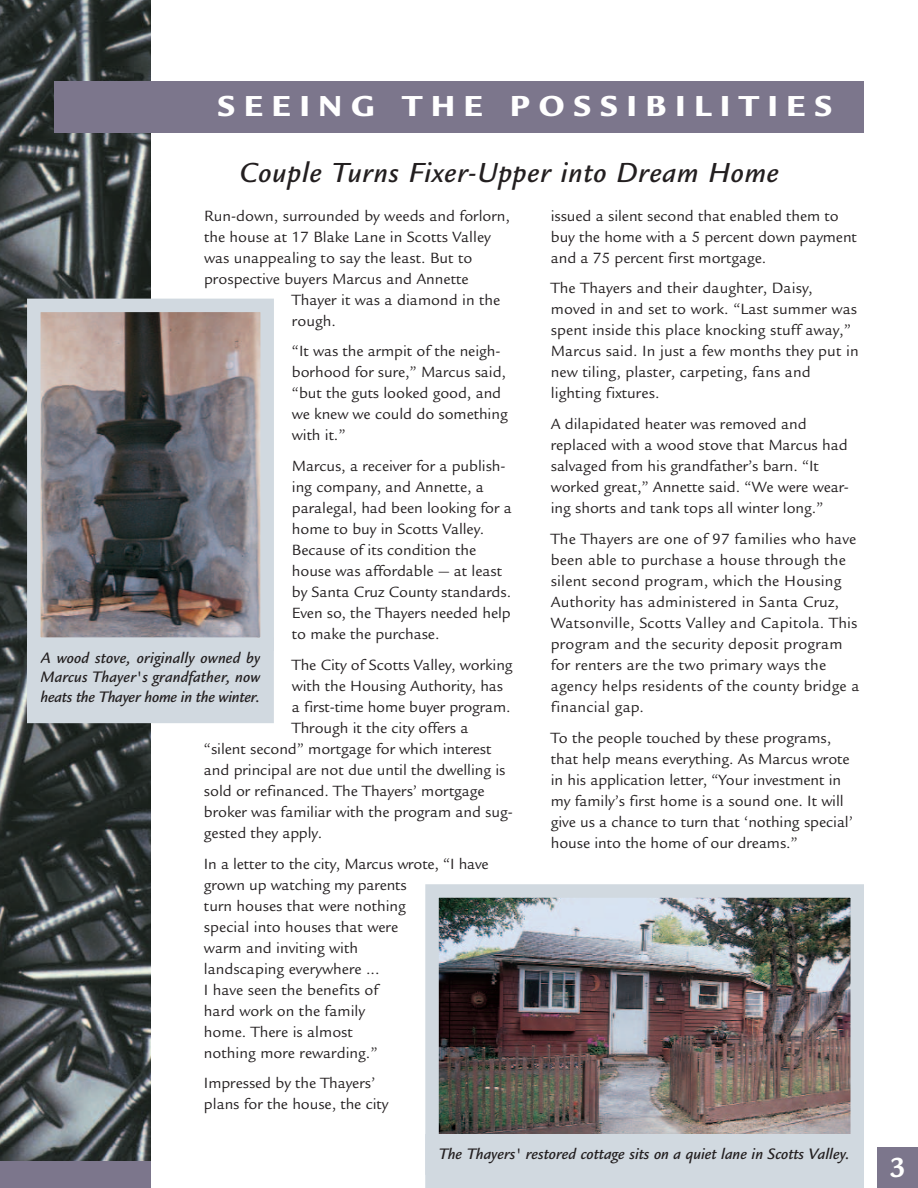
<style>
.page{position:relative;width:918px;height:1188px;background:#fff}
.page>*{position:absolute;margin:0;border:0;box-sizing:border-box;transform-origin:0 0}
.t1{font:900 31.5px "Legacy Sans";letter-spacing:.285em;color:#fff}
.t2{font:italic 500 30px "Legacy Sans";letter-spacing:.025em;color:#231f20}
.t3{font:700 30px "Legacy Sans";color:#fff}
.t4{font:italic 500 16.5px/19.5px "Legacy Sans";color:#231f20;text-align:justify}
.t5{font:16.2px/21px "Legacy Sans";letter-spacing:-.005em;color:#231f20}
</style>
<div class="page">
<div style="left:878px;top:1148px;width:40px;height:40px;background:#7c768c"></div>
<img style="left:0;top:0;width:151px;height:1161px">
<div style="left:54px;top:81px;width:810px;height:51px;background:#7c768c"></div>
<div style="left:0;top:1161px;width:151px;height:27px;background:#7c768c"></div>
<img style="left:440px;top:899px;width:409px;height:235px">
<div style="left:425px;top:884px;width:439px;height:291px;border:14px solid #d1d9e0"></div>
<img style="left:42px;top:314px;width:217px;height:322px">
<div style="left:27px;top:299px;width:247px;height:352px;border:14px solid #d1d9e0"></div>
<div style="left:34px;top:645px;width:233px;height:71px;background:#d1d9e0"></div>
<div style="left:27px;top:638px;width:247px;height:85px;border:14px solid #d1d9e0"></div>
<div style="left:425px;top:1134px;width:439px;height:54px;background:#d1d9e0"></div>
<h1 class="t1" style="left:218px;top:95px;width:616px">SEEING THE POSSIBILITIES</h1>
<h2 class="t2" style="left:240px;top:162px;width:541px">Couple Turns Fixer-Upper into Dream Home</h2>
<p class="t5" style="left:204px;top:207px;width:308px">Run-down, surrounded by weeds and forlorn,</p>
<p class="t5" style="left:204px;top:228px;width:288px">the house at 17 Blake Lane in Scotts Valley</p>
<p class="t5" style="left:204px;top:249px;width:270px">was unappealing to say the least. But to</p>
<p class="t5" style="left:204px;top:270px;width:266px">prospective buyers Marcus and Annette</p>
<p class="t5" style="left:292px;top:291px;width:210px">Thayer it was a diamond in the</p>
<p class="t5" style="left:292px;top:312px;width:45px">rough.</p>
<p class="t5" style="left:292px;top:342px;width:217px">“It was the armpit of the neigh&shy;borhood for sure,” Marcus said, “but the guts looked good, and we knew we could do something with it.”</p>
<p class="t5" style="left:292px;top:457px;width:221px">Marcus, a receiver for a publish&shy;ing company, and Annette, a paralegal, had been looking for a home to buy in Scotts Valley.<br>Because of its condition the house was affordable — at least by Santa Cruz County standards.<br>Even so, the Thayers needed help to make the purchase.</p>
<p class="t5" style="left:292px;top:656px;width:222px">The City of Scotts Valley, working</p>
<p class="t5" style="left:292px;top:677px;width:213px">with the Housing Authority, has</p>
<p class="t5" style="left:292px;top:698px;width:220px">a first-time home buyer program.</p>
<p class="t5" style="left:292px;top:719px;width:178px">Through it the city offers a</p>
<p class="t5" style="left:204px;top:740px;width:289px">“silent second” mortgage for which interest</p>
<p class="t5" style="left:204px;top:761px;width:303px">and principal are not due until the dwelling is</p>
<p class="t5" style="left:204px;top:782px;width:282px">sold or refinanced. The Thayers’ mortgage</p>
<p class="t5" style="left:204px;top:803px;width:310px">broker was familiar with the program and sug-</p>
<p class="t5" style="left:204px;top:824px;width:120px">gested they apply.</p>
<p class="t5" style="left:204px;top:855px;width:286px">In a letter to the city, Marcus wrote, “I have grown up watching my parents<br>turn houses that were nothing<br>special into houses that were<br>warm and inviting with<br>landscaping everywhere ...<br>I have seen the benefits of<br>hard work on the family<br>home. There is almost<br>nothing more rewarding.”</p>
<p class="t5" style="left:204px;top:1074px;width:186px">Impressed by the Thayers’ plans for the house, the city</p>
<p class="t4" style="left:40px;top:650px;width:221px">A wood stove, originally owned by Marcus Thayer's grandfather, now heats the Thayer home in the winter.</p>
<p class="t5" style="left:551px;top:207px;width:308px">issued a silent second that enabled them to buy the home with a 5 percent down payment and a 75 percent first mortgage.</p>
<p class="t5" style="left:551px;top:279px;width:309px">The Thayers and their daughter, Daisy, moved in and set to work. “Last summer was spent inside this place knocking stuff away,” Marcus said. In just a few months they put in new tiling, plaster, carpeting, fans and lighting fixtures.</p>
<p class="t5" style="left:551px;top:415px;width:300px">A dilapidated heater was removed and replaced with a wood stove that Marcus had salvaged from his grandfather’s barn. “It worked great,” Annette said. “We were wear&shy;ing shorts and tank tops all winter long.”</p>
<p class="t5" style="left:551px;top:530px;width:310px">The Thayers are one of 97 families who have been able to purchase a house through the silent second program, which the Housing Authority has administered in Santa Cruz, Watsonville, Scotts Valley and Capitola. This program and the security deposit program for renters are the two primary ways the agency helps residents of the county bridge a financial gap.</p>
<p class="t5" style="left:551px;top:729px;width:304px">To the people touched by these programs, that help means everything. As Marcus wrote in his application letter, “Your investment in my family’s first home is a sound one. It will give us a chance to turn that ‘nothing special’ house into the home of our dreams.”</p>
<p class="t4" style="left:439px;top:1146px;width:413px">The Thayers' restored cottage sits on a quiet lane in Scotts Valley.</p>
<h2 class="t3" style="left:889px;top:1156px;width:18px">3</h2>
</div>
